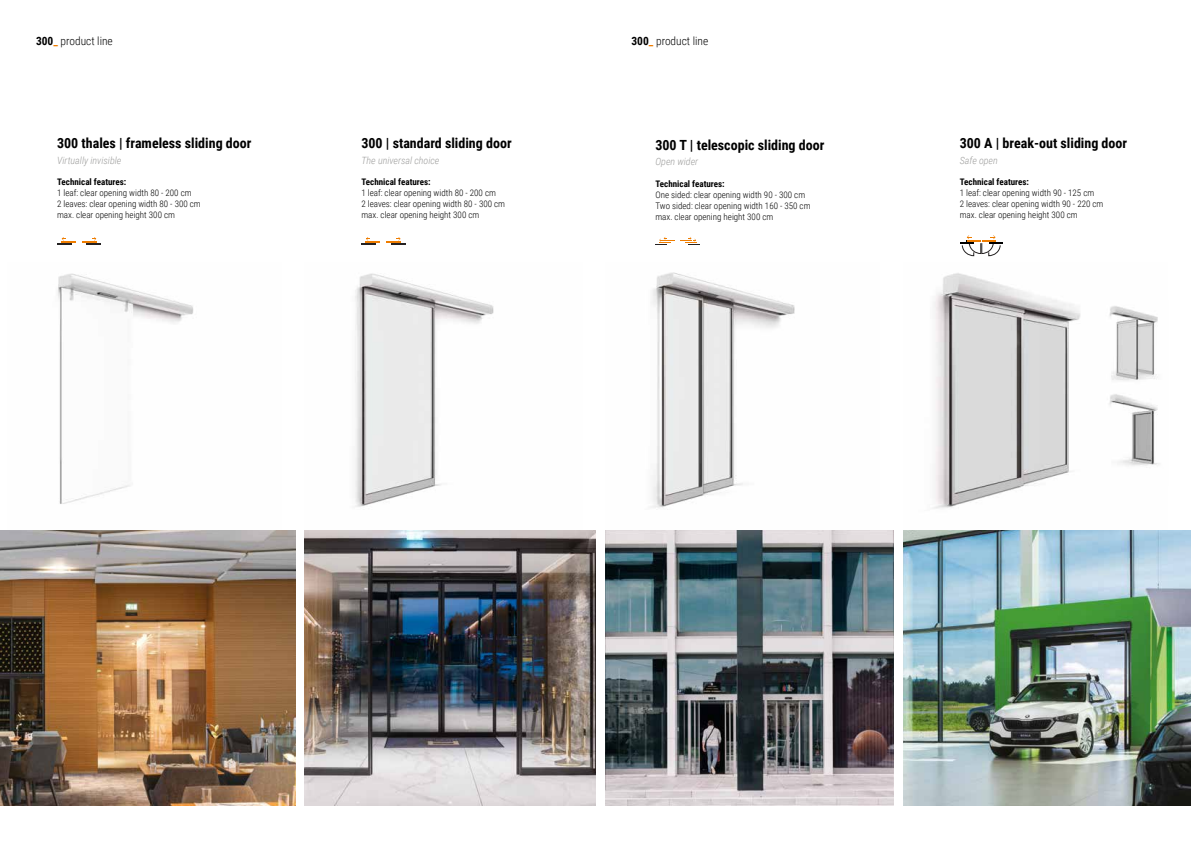
<style>
.page{position:relative;width:1191px;height:842px;background:#fff}
.page>*{position:absolute;margin:0;border:0;box-sizing:border-box;transform-origin:0 0}
.t1{font:700 14px "Roboto Condensed";color:#000}
.t2{font:300 11.4px "Roboto Condensed";color:#000}
.t3{font:italic 300 10px "Roboto Condensed";color:#9d9d9c}
.t4{font:300 9px/11px "Roboto Condensed";color:#000}
.t5{font:700 9px "Roboto Condensed";color:#000}
.s1{font-weight:700}
.s2{font-weight:700;color:#ef7d00}
</style>
<div class="page">
<img style="left:305px;top:273px;width:278px;height:258px">
<img style="left:7px;top:273px;width:274px;height:258px">
<img style="left:305px;top:531px;width:290px;height:275px">
<img style="left:0;top:531px;width:295px;height:275px">
<svg style="left:361px;top:237px;width:19px;height:8px"></svg>
<svg style="left:386px;top:237px;width:19px;height:8px"></svg>
<svg style="left:57px;top:237px;width:19px;height:8px"></svg>
<svg style="left:82px;top:237px;width:19px;height:8px"></svg>
<img style="left:903px;top:273px;width:264px;height:258px">
<img style="left:606px;top:272px;width:273px;height:259px">
<img style="left:903px;top:531px;width:288px;height:275px">
<img style="left:606px;top:531px;width:287px;height:275px">
<img style="left:1095px;top:300px;width:72px;height:88px">
<img style="left:1095px;top:388px;width:72px;height:97px">
<svg style="left:960px;top:235px;width:42px;height:21px"></svg>
<svg style="left:655px;top:237px;width:45px;height:8px"></svg>
<p class="t2" style="left:36px;top:33px;width:78px"><span class="s1">300</span><span class="s2">_</span> product line</p>
<p class="t2" style="left:631px;top:33px;width:78px"><span class="s1">300</span><span class="s2">_</span> product line</p>
<h1 class="t1" style="left:57px;top:133px;width:196px">300 thales | frameless sliding door</h1>
<p class="t5" style="left:57px;top:175px;width:71px">Technical features:</p>
<p class="t4" style="left:57px;top:187px;width:145px">1 leaf: clear opening width 80 - 200 cm<br>2 leaves: clear opening width 80 - 300 cm max. clear opening height 300 cm</p>
<p class="t3" style="left:57px;top:154px;width:66px">Virtually invisible</p>
<h1 class="t1" style="left:361px;top:133px;width:152px">300 | standard sliding door</h1>
<p class="t5" style="left:361px;top:175px;width:71px">Technical features:</p>
<p class="t4" style="left:361px;top:187px;width:145px">1 leaf: clear opening width 80 - 200 cm<br>2 leaves: clear opening width 80 - 300 cm max. clear opening height 300 cm</p>
<p class="t3" style="left:361px;top:154px;width:79px">The universal choice</p>
<h1 class="t1" style="left:655px;top:135px;width:170px">300 T | telescopic sliding door</h1>
<p class="t5" style="left:655px;top:177px;width:71px">Technical features:</p>
<p class="t4" style="left:655px;top:189px;width:157px">One sided: clear opening width 90 - 300 cm<br>Two sided: clear opening width 160 - 350 cm max. clear opening height 300 cm</p>
<p class="t3" style="left:655px;top:154px;width:44px">Open wider</p>
<h1 class="t1" style="left:959px;top:133px;width:169px">300 A | break-out sliding door</h1>
<p class="t5" style="left:959px;top:175px;width:71px">Technical features:</p>
<p class="t4" style="left:959px;top:187px;width:145px">1 leaf: clear opening width 90 - 125 cm<br>2 leaves: clear opening width 90 - 220 cm max. clear opening height 300 cm</p>
<p class="t3" style="left:959px;top:154px;width:40px">Safe open</p>
</div>
